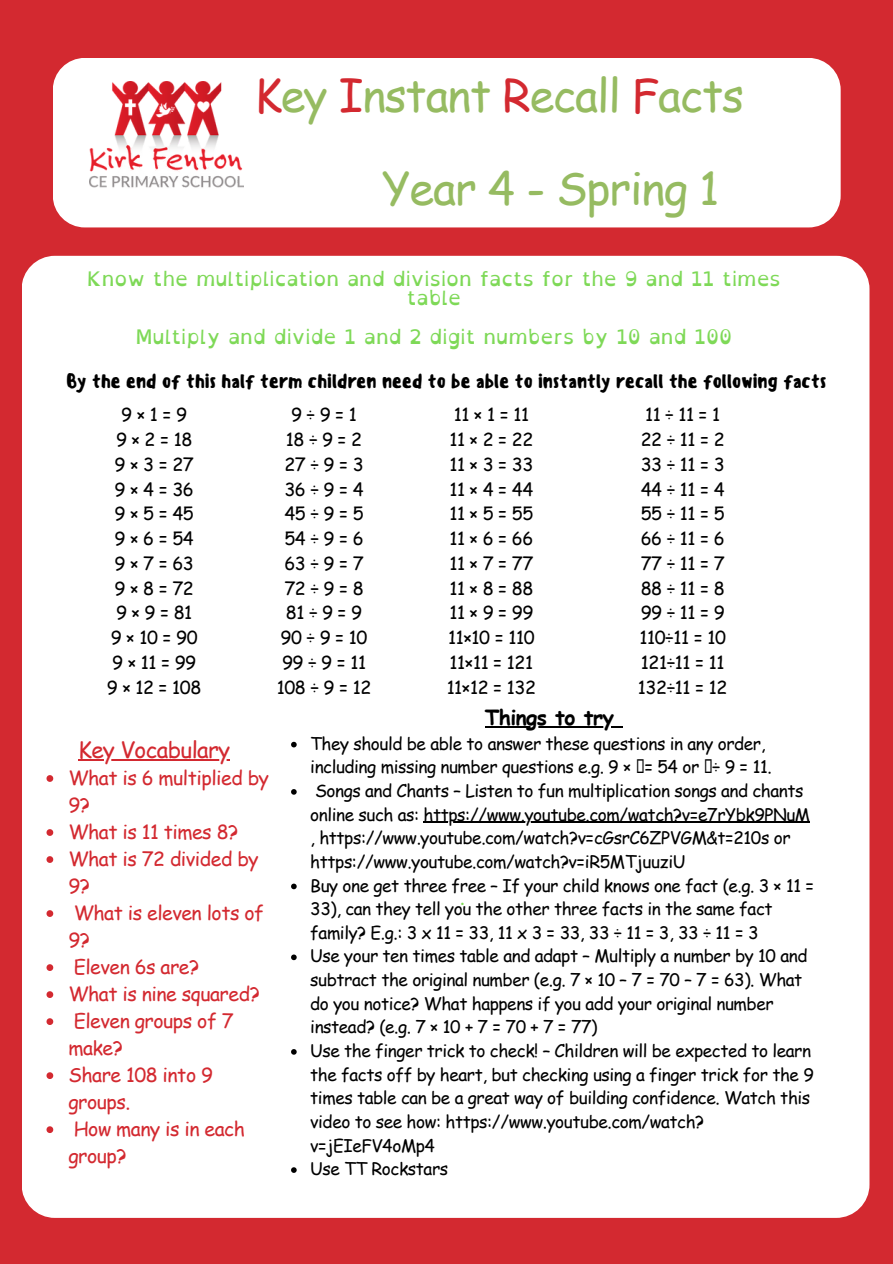
<style>
.page{position:relative;width:893px;height:1264px;background:#fff}
.page>*{position:absolute;margin:0;border:0;box-sizing:border-box;transform-origin:0 0}
.t1{font:45px "Comic Sans MS";letter-spacing:-.025em;color:#96bb61}
.t2{font:27.75px "KG Primary Penmanship";color:#7ed957}
.t3{font:22.5px "Comic Sans MS";letter-spacing:-.025em;color:#d32930}
.t4{font:700 21px "Comic Sans MS";letter-spacing:-.025em;color:#000}
.t5{font:19.95px/19.4px "Open Dyslexic";color:#7ed957;text-align:center}
.t6{font:19.5px/27px "Comic Sans MS";letter-spacing:-.025em;color:#d32930}
.t7{font:500 19.5px "Sensei";letter-spacing:-.025em;color:#000}
.t8{font:18px "Comic Sans MS";letter-spacing:-.025em;color:#000}
.t9{font:17.25px/23.7px "Comic Sans MS";letter-spacing:-.025em;color:#000}
.s1{color:#d32930}
</style>
<div class="page">
<div style="left:0;top:0;width:892px;height:1263px;background:#d32930"></div>
<div style="left:53px;top:58px;width:787px;height:169px;background:#fff;border-radius:32px"></div>
<div style="left:22px;top:256px;width:847px;height:961px;background:#fff;border-radius:33px"></div>
<img style="left:89px;top:82px;width:154px;height:106px">
<hr style="left:485px;top:726px;width:128px;height:1px;background:#000">
<svg style="left:291px;top:741px;width:6px;height:6px"></svg>
<svg style="left:291px;top:789px;width:6px;height:5px"></svg>
<hr style="left:423px;top:821px;width:386px;height:1px;background:#000">
<svg style="left:291px;top:883px;width:6px;height:6px"></svg>
<svg style="left:291px;top:954px;width:6px;height:6px"></svg>
<svg style="left:291px;top:1049px;width:6px;height:5px"></svg>
<svg style="left:291px;top:1167px;width:6px;height:5px"></svg>
<hr style="left:78px;top:759px;width:152px;height:1px;background:#d32930">
<svg style="left:46px;top:775px;width:7px;height:6px"></svg>
<svg style="left:46px;top:829px;width:7px;height:6px"></svg>
<svg style="left:46px;top:856px;width:7px;height:6px"></svg>
<svg style="left:46px;top:910px;width:7px;height:6px"></svg>
<svg style="left:46px;top:964px;width:7px;height:6px"></svg>
<svg style="left:46px;top:991px;width:7px;height:6px"></svg>
<svg style="left:46px;top:1018px;width:7px;height:6px"></svg>
<svg style="left:46px;top:1072px;width:7px;height:6px"></svg>
<svg style="left:46px;top:1126px;width:7px;height:6px"></svg>
<p class="t1" style="left:254px;top:63px;width:491px"><span class="s1">K</span>ey <span class="s1">I</span>nstant <span class="s1">R</span>ecall <span class="s1">F</span>acts</p>
<p class="t1" style="left:382px;top:155px;width:339px">Year 4 - Spring 1</p>
<p class="t5" style="left:87px;top:268px;width:695px">Know the multiplication and division facts for the 9 and 11 times table</p>
<p class="t5" style="left:136px;top:326px;width:597px">Multiply and divide 1 and 2 digit numbers by 10 and 100</p>
<p class="t7" style="left:66px;top:370px;width:762px">By the end of this half term children need to be able to instantly recall the following facts</p>
<p class="t8" style="left:121px;top:401px;width:67px">9×1=9</p>
<p class="t8" style="left:116px;top:426px;width:78px">9×2=18</p>
<p class="t8" style="left:115px;top:451px;width:81px">9×3=27</p>
<p class="t8" style="left:115px;top:476px;width:81px">9×4=36</p>
<p class="t8" style="left:115px;top:500px;width:81px">9×5=45</p>
<p class="t8" style="left:115px;top:525px;width:81px">9×6=54</p>
<p class="t8" style="left:115px;top:550px;width:81px">9×7=63</p>
<p class="t8" style="left:115px;top:575px;width:81px">9×8=72</p>
<p class="t8" style="left:116px;top:599px;width:78px">9×9=81</p>
<p class="t8" style="left:111px;top:624px;width:88px">9×10=90</p>
<p class="t8" style="left:112px;top:649px;width:86px">9×11=99</p>
<p class="t8" style="left:107px;top:674px;width:96px">9×12=108</p>
<p class="t3" style="left:78px;top:733px;width:153px">Key Vocabulary</p>
<p class="t6" style="left:68px;top:763px;width:202px">What is 6 multiplied by<br>9?</p>
<p class="t6" style="left:68px;top:817px;width:171px">What is 11 times 8?</p>
<p class="t6" style="left:68px;top:844px;width:192px">What is 72 divided by<br>9?</p>
<p class="t6" style="left:68px;top:898px;width:197px">What is eleven lots of<br>9?</p>
<p class="t6" style="left:74px;top:952px;width:127px">Eleven 6s are?</p>
<p class="t6" style="left:68px;top:979px;width:193px">What is nine squared?</p>
<p class="t6" style="left:68px;top:1006px;width:167px">Eleven groups of 7 make?</p>
<p class="t6" style="left:68px;top:1060px;width:146px">Share 108 into 9 groups.</p>
<p class="t6" style="left:68px;top:1114px;width:178px">How many is in each group?</p>
<p class="t8" style="left:291px;top:401px;width:67px">9÷9=1</p>
<p class="t8" style="left:286px;top:426px;width:78px">18÷9=2</p>
<p class="t8" style="left:284px;top:451px;width:81px">27÷9=3</p>
<p class="t8" style="left:284px;top:476px;width:81px">36÷9=4</p>
<p class="t8" style="left:284px;top:500px;width:81px">45÷9=5</p>
<p class="t8" style="left:284px;top:525px;width:81px">54÷9=6</p>
<p class="t8" style="left:284px;top:550px;width:81px">63÷9=7</p>
<p class="t8" style="left:284px;top:575px;width:81px">72÷9=8</p>
<p class="t8" style="left:286px;top:599px;width:78px">81÷9=9</p>
<p class="t8" style="left:280px;top:624px;width:88px">90÷9=10</p>
<p class="t8" style="left:282px;top:649px;width:86px">99÷9=11</p>
<p class="t8" style="left:277px;top:674px;width:96px">108÷9=12</p>
<p class="t8" style="left:453px;top:401px;width:77px">11×1=11</p>
<p class="t8" style="left:449px;top:426px;width:86px">11×2=22</p>
<p class="t8" style="left:449px;top:451px;width:86px">11×3=33</p>
<p class="t8" style="left:449px;top:476px;width:86px">11×4=44</p>
<p class="t8" style="left:449px;top:500px;width:86px">11×5=55</p>
<p class="t8" style="left:449px;top:525px;width:86px">11×6=66</p>
<p class="t8" style="left:449px;top:550px;width:86px">11×7=77</p>
<p class="t8" style="left:449px;top:575px;width:86px">11×8=88</p>
<p class="t8" style="left:449px;top:599px;width:86px">11×9=99</p>
<p class="t8" style="left:448px;top:624px;width:88px">11×10 = 110</p>
<p class="t8" style="left:449px;top:649px;width:85px">11×11 = 121</p>
<p class="t8" style="left:446px;top:674px;width:91px">11×12 = 132</p>
<p class="t8" style="left:645px;top:401px;width:77px">11÷11=1</p>
<p class="t8" style="left:640px;top:426px;width:86px">22÷11=2</p>
<p class="t8" style="left:640px;top:451px;width:86px">33÷11=3</p>
<p class="t8" style="left:640px;top:476px;width:86px">44÷11=4</p>
<p class="t8" style="left:640px;top:500px;width:86px">55÷11=5</p>
<p class="t8" style="left:640px;top:525px;width:86px">66÷11=6</p>
<p class="t8" style="left:640px;top:550px;width:86px">77÷11=7</p>
<p class="t8" style="left:640px;top:575px;width:86px">88÷11=8</p>
<p class="t8" style="left:640px;top:599px;width:86px">99÷11=9</p>
<p class="t8" style="left:639px;top:624px;width:88px">110÷11 = 10</p>
<p class="t8" style="left:640px;top:649px;width:85px">121÷11 = 11</p>
<p class="t8" style="left:638px;top:674px;width:91px">132÷11 = 12</p>
<p class="t4" style="left:485px;top:701px;width:131px">Things to try</p>
<p class="t9" style="left:310px;top:730px;width:463px">They should be able to answer these questions in any order, including missing number questions e.g. 9 × ⃝= 54 or ⃝÷ 9 = 11.</p>
<p class="t9" style="left:310px;top:778px;width:501px">Songs and Chants – Listen to fun multiplication songs and chants online such as: https://www.youtube.com/watch?v=e7rYbk9PNuM , https://www.youtube.com/watch?v=cGsrC6ZPVGM&amp;t=210s or https://www.youtube.com/watch?v=iR5MTjuuziU</p>
<p class="t9" style="left:310px;top:872px;width:505px">Buy one get three free – If your child knows one fact (e.g. 3 × 11 =<br>33), can they tell you the other three facts in the same fact family? E.g.: 3 x 11 = 33, 11 x 3 = 33, 33 ÷ 11 = 3, 33 ÷ 11 = 3</p>
<p class="t9" style="left:310px;top:943px;width:498px">Use your ten times table and adapt – Multiply a number by 10 and subtract the original number (e.g. 7 × 10 – 7 = 70 – 7 = 63). What do you notice? What happens if you add your original number instead? (e.g. 7 × 10 + 7 = 70 + 7 = 77)</p>
<p class="t9" style="left:310px;top:1038px;width:505px">Use the finger trick to check! – Children will be expected to learn the facts off by heart, but checking using a finger trick for the 9 times table can be a great way of building confidence. Watch this video to see how: https://www.youtube.com/watch? v=jEIeFV4oMp4</p>
<p class="t9" style="left:310px;top:1156px;width:139px">Use TT Rockstars</p>
<p class="t2" style="left:460px;top:883px;width:5px">.</p>
</div>
